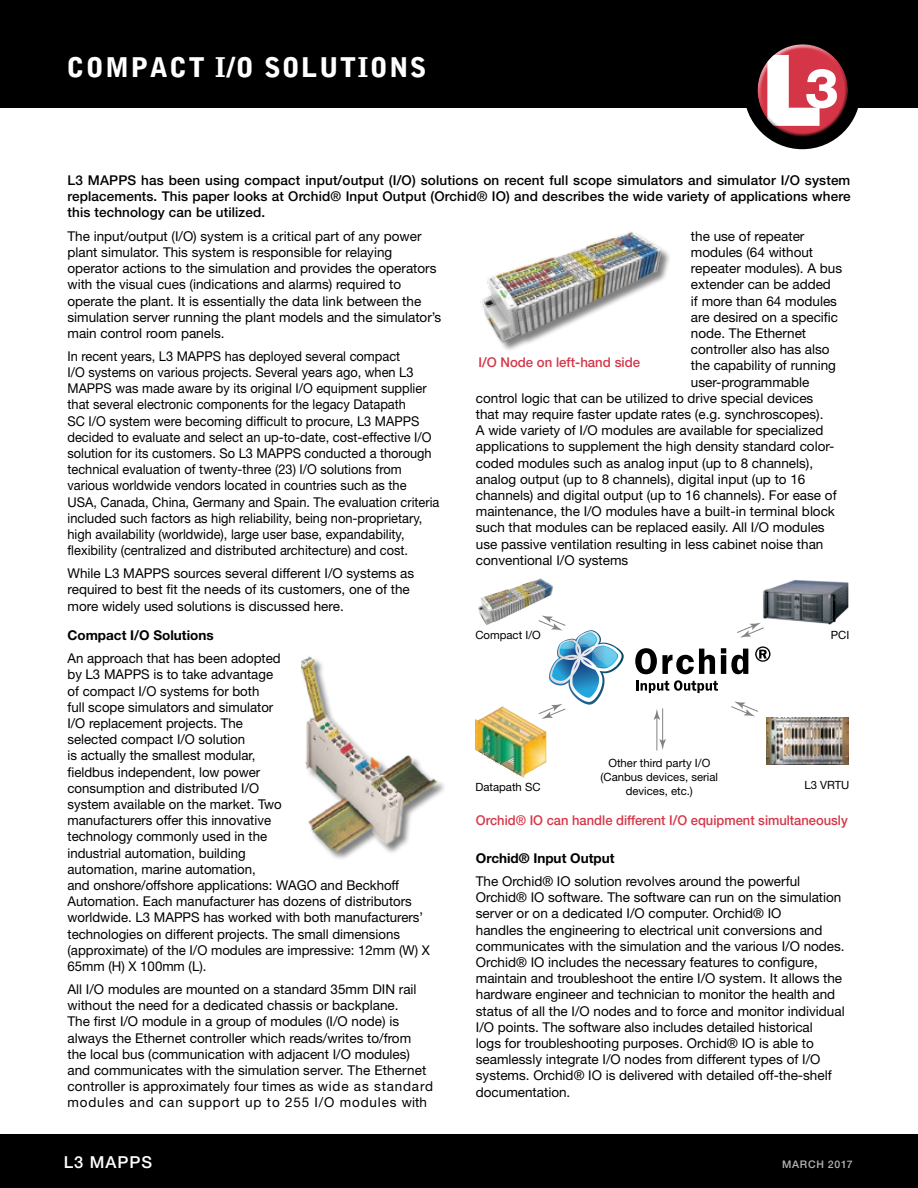
<style>
.page{position:relative;width:918px;height:1188px;background:#fff}
.page>*{position:absolute;margin:0;border:0;box-sizing:border-box;transform-origin:0 0}
.t1{font:900 27px "Bell Gothic Std";letter-spacing:.05em;color:#fff}
.t2{font:500 16.5px "Helvetica Neue LT Std";letter-spacing:.06em;color:#fff}
.Plain_Text_revers{font:13.5px/16.2px "Helvetica Neue LT Std";color:#000}
.Plain_Text_revers-2{font:13.5px/16.2px "Helvetica Neue LT Std";color:#000;scale:.95 1}
.t3{font:500 13.5px/16.2px "Helvetica Neue LT Std";letter-spacing:.01em;color:#000;text-align:justify}
.t4{font:500 13.5px "Helvetica Neue LT Std";color:#d63648;scale:.96 1}
.Plain_Text_revers-3{font:700 13.5px "Helvetica Neue LT Std";color:#000}
.t5{font:500 13.5px "Helvetica Neue LT Std";color:#d63648}
.t6{font:11.4px/13.6px "Helvetica Neue LT Std";color:#000;text-align:center}
.t7{font:500 10.5px "Helvetica Neue LT Std";letter-spacing:.07em;color:#b1b4b6}
</style>
<div class="page">
<div style="left:0;top:0;width:918px;height:108px;background:#000"></div>
<div style="left:744px;top:33px;width:117px;height:116px;background:#000;border-radius:50%"></div>
<div style="left:0;top:1134px;width:918px;height:54px;background:#000"></div>
<div style="left:755px;top:43px;width:90px;height:71px;background:#fff;opacity:.75"></div>
<div style="left:759px;top:58px;width:89px;height:79px;background:#000;opacity:.75"></div>
<img style="left:301px;top:656px;width:143px;height:203px">
<div style="left:481px;top:233px;width:190px;height:120px;background:#000;opacity:.5"></div>
<img style="left:480px;top:231px;width:184px;height:115px">
<svg style="left:636px;top:680px;width:82px;height:13px"></svg>
<svg style="left:635px;top:648px;width:80px;height:26px"></svg>
<svg style="left:721px;top:648px;width:27px;height:26px"></svg>
<svg style="left:755px;top:646px;width:15px;height:16px"></svg>
<svg style="left:737px;top:623px;width:27px;height:15px"></svg>
<hr style="left:662px;top:708px;width:1px;height:35px;background:#808285">
<svg style="left:659px;top:739px;width:7px;height:11px"></svg>
<hr style="left:656px;top:716px;width:1px;height:34px;background:#808285">
<svg style="left:654px;top:709px;width:6px;height:11px"></svg>
<svg style="left:549px;top:620px;width:69px;height:98px"></svg>
<img style="left:478px;top:578px;width:77px;height:49px">
<img style="left:476px;top:706px;width:74px;height:72px">
<img style="left:760px;top:580px;width:89px;height:46px">
<img style="left:766px;top:718px;width:83px;height:46px">
<svg style="left:731px;top:702px;width:27px;height:14px"></svg>
<p class="t1" style="left:66px;top:52px;width:361px">COMPACT I/O SOLUTIONS</p>
<p class="t3" style="left:68px;top:172px;width:785px">L3 MAPPS has been using compact input/output (I/O) solutions on recent full scope simulators and simulator I/O system replacements. This paper looks at Orchid® Input Output (Orchid® IO) and describes the wide variety of applications where this technology can be utilized.</p>
<p class="Plain_Text_revers" style="left:68px;top:228px;width:375px">The input/output (I/O) system is a critical part of any power plant simulator. This system is responsible for relaying operator actions to the simulation and provides the operators with the visual cues (indications and alarms) required to operate the plant. It is essentially the data link between the simulation server running the plant models and the simulator’s main control room panels.</p>
<p class="Plain_Text_revers-2" style="left:68px;top:348px;width:393px">In recent years, L3 MAPPS has deployed several compact<br>I/O systems on various projects. Several years ago, when L3<br>MAPPS was made aware by its original I/O equipment supplier that several electronic components for the legacy Datapath<br>SC I/O system were becoming difficult to procure, L3 MAPPS decided to evaluate and select an up-to-date, cost-effective I/O solution for its customers. So L3 MAPPS conducted a thorough technical evaluation of twenty-three (23) I/O solutions from various worldwide vendors located in countries such as the USA, Canada, China, Germany and Spain. The evaluation criteria included such factors as high reliability, being non-proprietary, high availability (worldwide), large user base, expandability, flexibility (centralized and distributed architecture) and cost.</p>
<p class="Plain_Text_revers" style="left:68px;top:565px;width:348px">While L3 MAPPS sources several different I/O systems as required to best fit the needs of its customers, one of the more widely used solutions is discussed here.</p>
<p class="Plain_Text_revers-3" style="left:68px;top:627px;width:148px">Compact I/O Solutions</p>
<p class="Plain_Text_revers" style="left:68px;top:650px;width:364px">An approach that has been adopted<br>by L3 MAPPS is to take advantage<br>of compact I/O systems for both<br>full scope simulators and simulator<br>I/O replacement projects. The<br>selected compact I/O solution<br>is actually the smallest modular,<br>fieldbus independent, low power<br>consumption and distributed I/O<br>system available on the market. Two<br>manufacturers offer this innovative<br>technology commonly used in the<br>industrial automation, building<br>automation, marine automation,<br>and onshore/offshore applications: WAGO and Beckhoff Automation. Each manufacturer has dozens of distributors worldwide. L3 MAPPS has worked with both manufacturers’ technologies on different projects. The small dimensions (approximate) of the I/O modules are impressive: 12mm (W) X 65mm (H) X 100mm (L).</p>
<p class="Plain_Text_revers" style="left:68px;top:981px;width:367px">All I/O modules are mounted on a standard 35mm DIN rail without the need for a dedicated chassis or backplane.<br>The first I/O module in a group of modules (I/O node) is always the Ethernet controller which reads/writes to/from the local bus (communication with adjacent I/O modules) and communicates with the simulation server. The Ethernet controller is approximately four times as wide as standard modules and can support up to 255 I/O modules with</p>
<p class="Plain_Text_revers" style="left:691px;top:228px;width:115px">the use of repeater</p>
<p class="Plain_Text_revers" style="left:691px;top:244px;width:124px">modules (64 without</p>
<p class="Plain_Text_revers" style="left:691px;top:260px;width:153px">repeater modules). A bus</p>
<p class="Plain_Text_revers" style="left:691px;top:276px;width:142px">extender can be added</p>
<p class="Plain_Text_revers" style="left:691px;top:292px;width:148px">if more than 64 modules</p>
<p class="Plain_Text_revers" style="left:691px;top:309px;width:149px">are desired on a specific</p>
<p class="Plain_Text_revers" style="left:691px;top:325px;width:117px">node. The Ethernet</p>
<p class="Plain_Text_revers" style="left:691px;top:341px;width:140px">controller also has also</p>
<p class="Plain_Text_revers" style="left:691px;top:357px;width:147px">the capability of running</p>
<p class="Plain_Text_revers" style="left:691px;top:373px;width:120px">user-programmable</p>
<p class="Plain_Text_revers" style="left:476px;top:390px;width:339px">control logic that can be utilized to drive special devices</p>
<p class="Plain_Text_revers" style="left:476px;top:406px;width:349px">that may require faster update rates (e.g. synchroscopes).</p>
<p class="Plain_Text_revers" style="left:476px;top:422px;width:349px">A wide variety of I/O modules are available for specialized</p>
<p class="Plain_Text_revers" style="left:476px;top:438px;width:360px">applications to supplement the high density standard color-</p>
<p class="Plain_Text_revers" style="left:476px;top:454px;width:339px">coded modules such as analog input (up to 8 channels),</p>
<p class="Plain_Text_revers" style="left:476px;top:471px;width:331px">analog output (up to 8 channels), digital input (up to 16</p>
<p class="Plain_Text_revers" style="left:476px;top:487px;width:362px">channels) and digital output (up to 16 channels). For ease of</p>
<p class="Plain_Text_revers" style="left:476px;top:503px;width:361px">maintenance, the I/O modules have a built-in terminal block</p>
<p class="Plain_Text_revers" style="left:476px;top:519px;width:350px">such that modules can be replaced easily. All I/O modules</p>
<p class="Plain_Text_revers" style="left:476px;top:535px;width:349px">use passive ventilation resulting in less cabinet noise than</p>
<p class="Plain_Text_revers" style="left:476px;top:552px;width:154px">conventional I/O systems</p>
<p class="t5" style="left:478px;top:354px;width:163px">I/O Node on left-hand side</p>
<p class="t6" style="left:475px;top:628px;width:67px">Compact I/O</p>
<p class="t6" style="left:831px;top:628px;width:20px">PCI</p>
<p class="t6" style="left:601px;top:756px;width:119px">Other third party I/O (Canbus devices, serial devices, etc.)</p>
<p class="t4" style="left:476px;top:812px;width:389px">Orchid® IO can handle different I/O equipment simultaneously</p>
<p class="t6" style="left:804px;top:778px;width:47px">L3 VRTU</p>
<p class="t6" style="left:475px;top:780px;width:67px">Datapath SC</p>
<p class="Plain_Text_revers-3" style="left:476px;top:850px;width:140px">Orchid® Input Output</p>
<p class="Plain_Text_revers" style="left:476px;top:873px;width:370px">The Orchid® IO solution revolves around the powerful Orchid® IO software. The software can run on the simulation server or on a dedicated I/O computer. Orchid® IO<br>handles the engineering to electrical unit conversions and communicates with the simulation and the various I/O nodes.<br>Orchid® IO includes the necessary features to configure, maintain and troubleshoot the entire I/O system. It allows the hardware engineer and technician to monitor the health and status of all the I/O nodes and to force and monitor individual I/O points. The software also includes detailed historical<br>logs for troubleshooting purposes. Orchid® IO is able to seamlessly integrate I/O nodes from different types of I/O systems. Orchid® IO is delivered with detailed off-the-shelf documentation.</p>
<p class="t2" style="left:64px;top:1152px;width:90px">L3 MAPPS</p>
<p class="t7" style="left:782px;top:1158px;width:72px">MARCH 2017</p>
</div>
